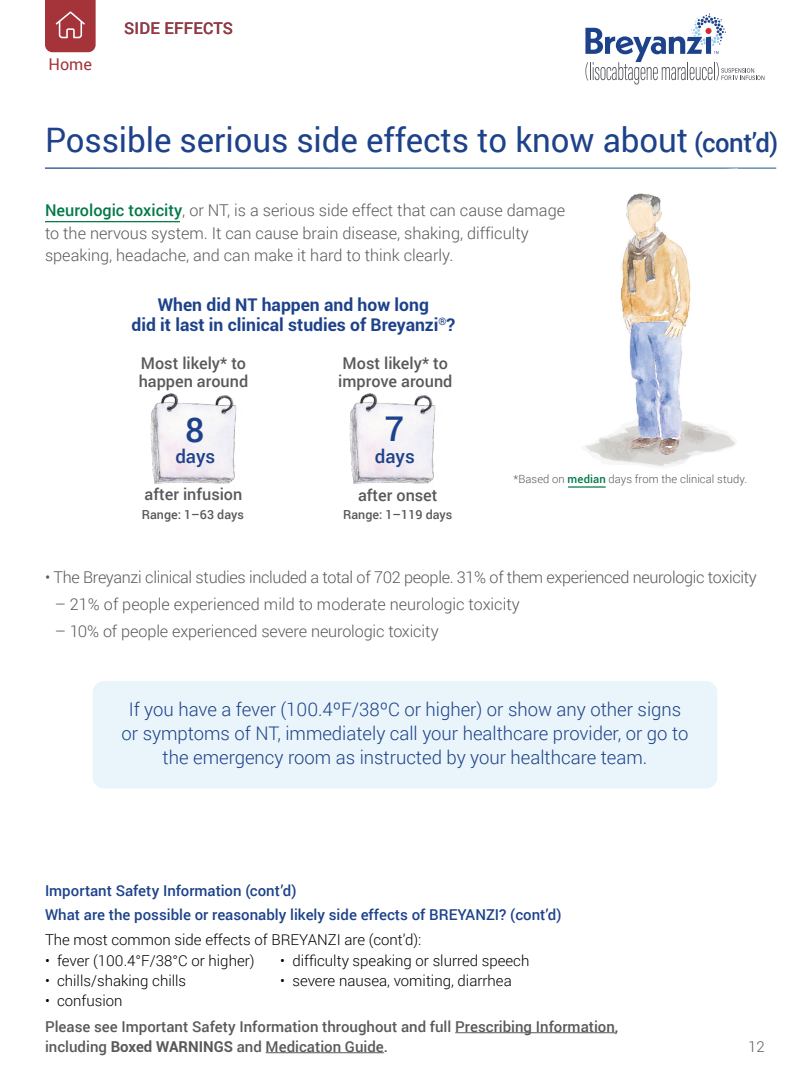
<style>
.page{position:relative;width:810px;height:1080px;background:#fff}
.page>*{position:absolute;margin:0;border:0;box-sizing:border-box;transform-origin:0 0}
.t1{font:500 34px "Roboto";color:#1d428a}
.t2{font:33.75px "Roboto";letter-spacing:-.005em;color:#1d428a}
.t3{font:300 18.75px/23.8px "Roboto";color:#1d428a;text-align:center}
.t4{font:500 18.75px "Roboto";color:#1d428a}
.t5{font:700 17.5px/20px "Roboto";color:#1d428a;text-align:center}
.t6{font:300 16.25px/22.5px "Roboto";color:#58595b}
.t7{font:300 16.25px "Roboto";letter-spacing:-.02em;color:#58595b}
.t8{font:500 16.25px/17.9px "Roboto";color:#58595b}
.t9{font:500 16.25px "Roboto";letter-spacing:.015em;color:#a4343a}
.t10{font:16.25px "Roboto";color:#a4343a}
.t11{font:300 15px "Roboto";color:#000}
.t12{font:500 15px/20px "Roboto";color:#58595b}
.t13{font:500 15px/24.5px "Roboto";color:#1d428a}
.t14{font:300 15px "Roboto";color:#58595b}
.t15{font:500 12.5px "Roboto";color:#58595b}
.t16{font:300 11.25px "Roboto";letter-spacing:.005em;color:#58595b}
.s1{font-weight:500;font-size:26.25px}
.s2{font-weight:500;color:#027947}
.s3{font-weight:700}
</style>
<div class="page">
<hr style="left:455px;top:1032px;width:160px;height:1px;background:#58595b">
<hr style="left:266px;top:1052px;width:118px;height:1px;background:#58595b">
<svg style="left:585px;top:13px;width:179px;height:72px"></svg>
<svg style="left:45px;top:0;width:51px;height:52px;background:#aa4348"></svg>
<div style="left:93px;top:681px;width:624px;height:108px;background:#eaf5fb;border-radius:11px"></div>
<hr style="left:45px;top:221px;width:135px;height:1px;background:#027947">
<img style="left:574px;top:168px;width:164px;height:299px">
<img style="left:349px;top:393px;width:87px;height:92px">
<img style="left:150px;top:393px;width:87px;height:92px">
<hr style="left:568px;top:486px;width:38px;height:2px;background:#027947">
<p class="t10" style="left:49px;top:53px;width:45px">Home</p>
<p class="t9" style="left:124px;top:17px;width:111px">SIDE EFFECTS</p>
<h2 class="t2" style="left:45px;top:117px;width:735px">Possible serious side effects to know about <span class="s1">(cont’d)</span></h2>
<p class="t6" style="left:45px;top:199px;width:522px"><span class="s2">Neurologic toxicity</span>, or NT, is a serious side effect that can cause damage to the nervous system. It can cause brain disease, shaking, difficulty speaking, headache, and can make it hard to think clearly.</p>
<p class="t5" style="left:132px;top:294px;width:325px">When did NT happen and how long<br>did it last in clinical studies of Breyanzi<sup>®</sup>?</p>
<p class="t8" style="left:139px;top:354px;width:111px">Most likely* to happen around</p>
<p class="t8" style="left:338px;top:354px;width:116px">Most likely* to improve around</p>
<h1 class="t1" style="left:185px;top:406px;width:21px">8</h1>
<h1 class="t1" style="left:385px;top:405px;width:21px">7</h1>
<p class="t4" style="left:175px;top:443px;width:41px">days</p>
<p class="t4" style="left:375px;top:443px;width:41px">days</p>
<p class="t8" style="left:145px;top:485px;width:99px">after infusion</p>
<p class="t8" style="left:358px;top:486px;width:81px">after onset</p>
<p class="t15" style="left:142px;top:506px;width:103px">Range: 1–63 days</p>
<p class="t15" style="left:343px;top:506px;width:111px">Range: 1–119 days</p>
<p class="t16" style="left:513px;top:471px;width:235px">*Based on <span class="s2">median</span> days from the clinical study.</p>
<p class="t7" style="left:45px;top:566px;width:713px">• The Breyanzi clinical studies included a total of 702 people. 31% of them experienced neurologic toxicity</p>
<p class="t6" style="left:55px;top:593px;width:466px">– 21% of people experienced mild to moderate neurologic toxicity</p>
<p class="t6" style="left:55px;top:620px;width:385px">– 10% of people experienced severe neurologic toxicity</p>
<p class="t3" style="left:122px;top:697px;width:568px">If you have a fever (100.4ºF/38ºC or higher) or show any other signs or symptoms of NT, immediately call your healthcare provider, or go to the emergency room as instructed by your healthcare team.</p>
<p class="t13" style="left:45px;top:877px;width:518px">Important Safety Information (cont’d)<br>What are the possible or reasonably likely side effects of BREYANZI? (cont’d)</p>
<p class="t11" style="left:45px;top:929px;width:378px">The most common side effects of BREYANZI are (cont’d):</p>
<p class="t11" style="left:45px;top:951px;width:211px">• fever (100.4°F/38°C or higher)</p>
<p class="t11" style="left:45px;top:971px;width:143px">• chills/shaking chills</p>
<p class="t11" style="left:45px;top:991px;width:79px">• confusion</p>
<p class="t11" style="left:280px;top:951px;width:251px">• difficulty speaking or slurred speech</p>
<p class="t11" style="left:280px;top:971px;width:233px">• severe nausea, vomiting, diarrhea</p>
<p class="t12" style="left:45px;top:1016px;width:575px">Please see Important Safety Information throughout and full Prescribing Information, including <span class="s3">Boxed WARNINGS</span> and Medication Guide.</p>
<p class="t14" style="left:748px;top:1036px;width:18px">12</p>
</div>
